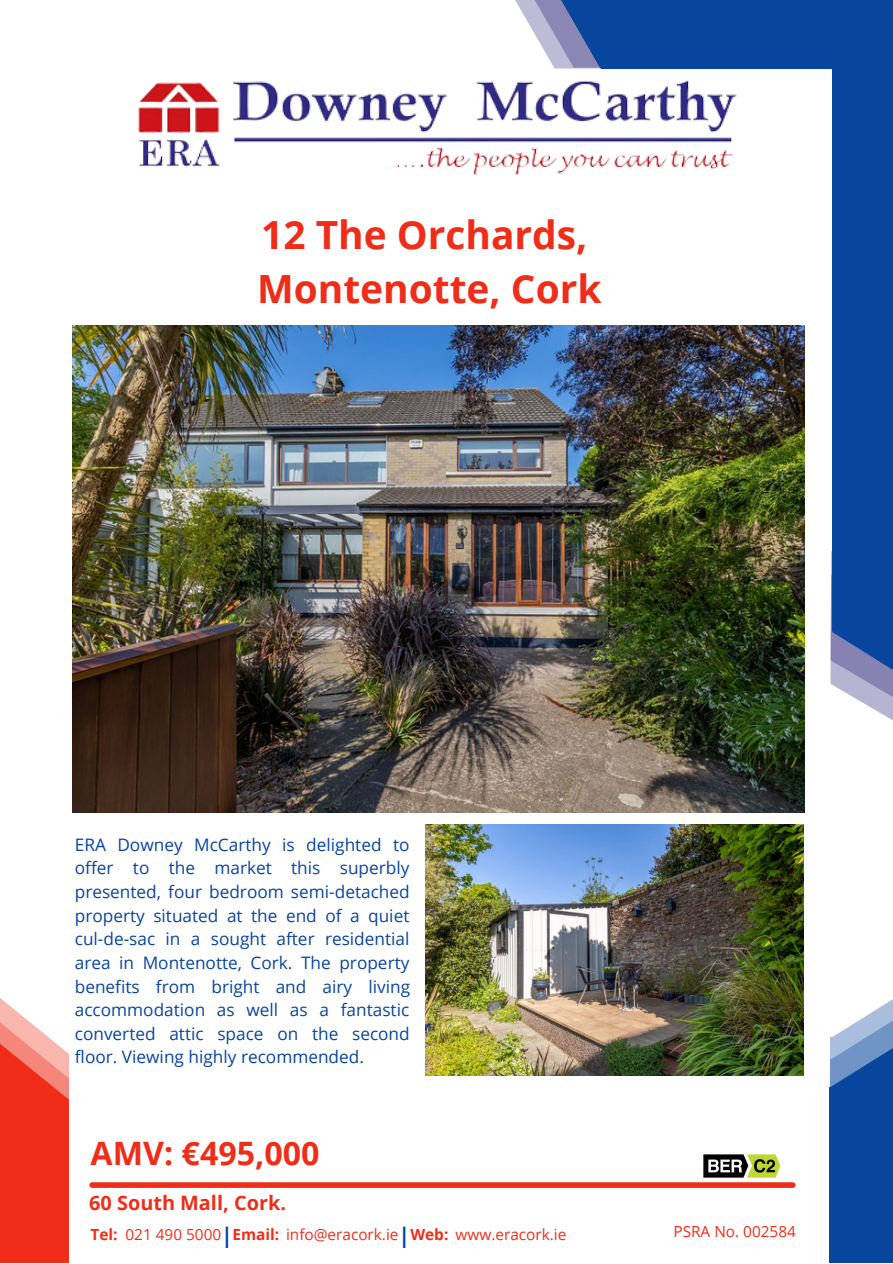
<style>
.page{position:relative;width:893px;height:1264px;background:#fff}
.page>*{position:absolute;margin:0;border:0;box-sizing:border-box;transform-origin:0 0}
.t1{font:700 38.85px "Open Sans";color:#ef2d19}
.t2{font:700 32.25px "Open Sans";color:#ef2d19}
.t3{font:700 21.3px "Open Sans";color:#08459d}
.t4{font:700 19.8px "Open Sans";color:#ef2d19}
.t5{font:17.25px/23.5px "Open Sans";color:#08459d;text-align:justify}
.t6{font:15.3px "Open Sans";color:#ef2d19}
.t7{font:700 15.3px "Open Sans";color:#ef2d19}
</style>
<div class="page">
<svg style="left:515px;top:0;width:13px;height:22px"></svg>
<svg style="left:528px;top:0;width:27px;height:47px"></svg>
<div style="left:601px;top:0;width:291px;height:69px;background:#08459d"></div>
<svg style="left:830px;top:604px;width:62px;height:116px"></svg>
<div style="left:831px;top:0;width:61px;height:631px;background:#08459d"></div>
<svg style="left:831px;top:572px;width:61px;height:119px;fill:#08459d"></svg>
<div style="left:92px;top:1182px;width:700px;height:5px;background:#ef2d19"></div>
<img style="left:138px;top:47px;width:599px;height:128px">
<svg style="left:555px;top:0;width:102px;height:68px"></svg>
<img style="left:73px;top:325px;width:731px;height:487px">
<div style="left:0;top:1054px;width:69px;height:208px;background:#ef2d19"></div>
<svg style="left:0;top:998px;width:69px;height:101px"></svg>
<div style="left:830px;top:1037px;width:62px;height:225px;background:#08459d"></div>
<svg style="left:830px;top:1000px;width:62px;height:87px"></svg>
<img style="left:425px;top:824px;width:378px;height:251px">
<img style="left:703px;top:1154px;width:78px;height:24px">
<p class="t1" style="left:261px;top:208px;width:327px">12 The Orchards,</p>
<p class="t1" style="left:257px;top:262px;width:346px">Montenotte, Cork</p>
<p class="t5" style="left:75px;top:832px;width:337px">ERA Downey McCarthy is delighted to offer to the market this superbly presented, four bedroom semi-detached property situated at the end of a quiet cul-de-sac in a sought after residential area in Montenotte, Cork. The property benefits from bright and airy living accommodation as well as a fantastic converted attic space on the second floor. Viewing highly recommended.</p>
<p class="t2" style="left:91px;top:1130px;width:230px">AMV: €495,000</p>
<p class="t4" style="left:89px;top:1189px;width:198px">60 South Mall, Cork.</p>
<p class="t7" style="left:91px;top:1223px;width:29px">Tel:</p>
<p class="t6" style="left:125px;top:1223px;width:97px">021 490 5000</p>
<p class="t3" style="left:221px;top:1219px;width:13px">|</p>
<p class="t7" style="left:232px;top:1223px;width:48px">Email:</p>
<p class="t6" style="left:286px;top:1223px;width:114px">info@eracork.ie</p>
<p class="t3" style="left:398px;top:1219px;width:13px">|</p>
<p class="t7" style="left:410px;top:1223px;width:39px">Web:</p>
<p class="t6" style="left:455px;top:1223px;width:112px">www.eracork.ie</p>
<p class="t6" style="left:673px;top:1220px;width:124px">PSRA No. 002584</p>
</div>
